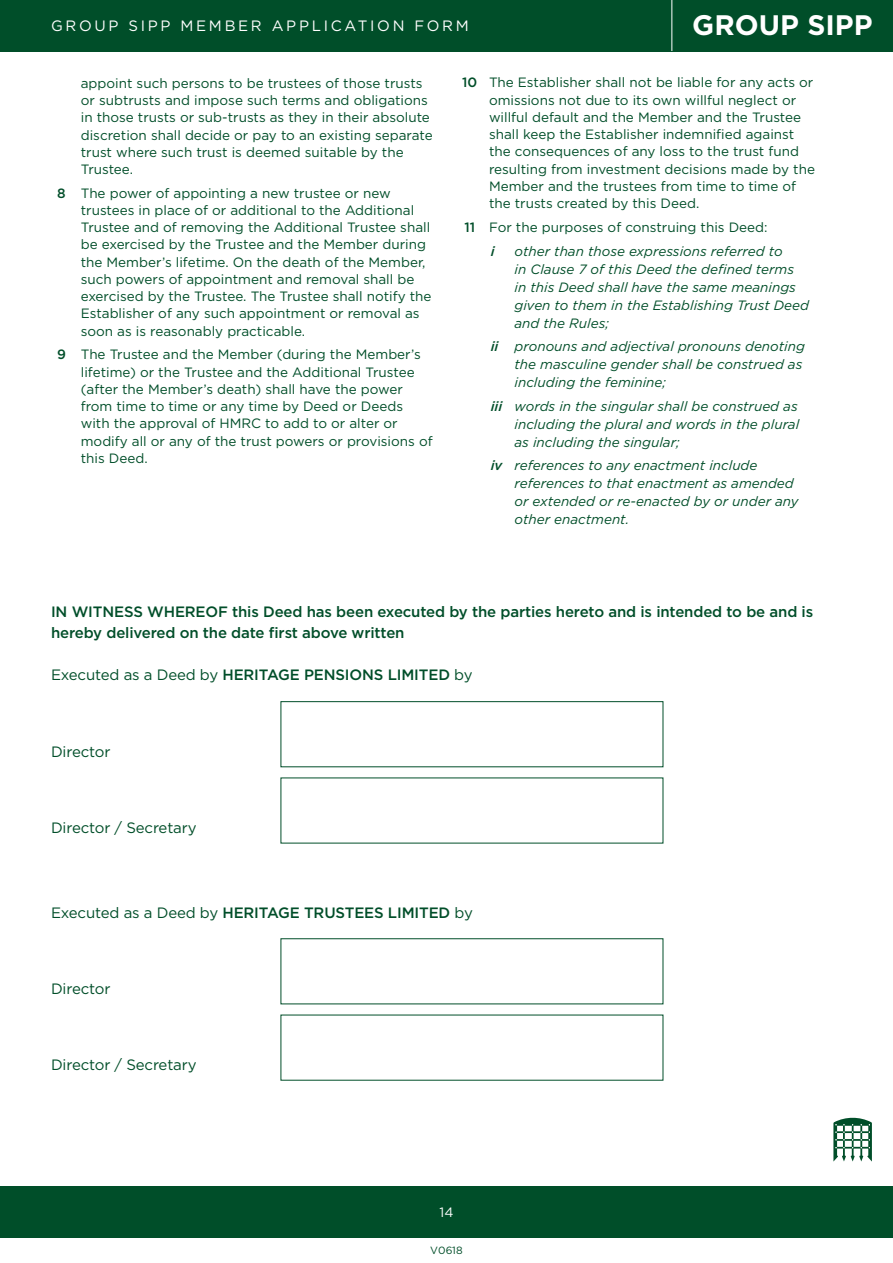
<style>
.page{position:relative;width:893px;height:1263px;background:#fff}
.page>*{position:absolute;margin:0;border:0;box-sizing:border-box;transform-origin:0 0}
.t1{font:700 28.2px "Gotham";color:#fff}
.TAB_TEXT_FOR_BOXES{font:500 15px/21px "Gotham";letter-spacing:-.01em;color:#004e29}
.TAB_TEXT_FOR_BOXES-2{font:15px "Gotham";letter-spacing:-.01em;color:#004e29}
.t2{font:15px "Gotham";letter-spacing:.18em;color:#fff}
.number_tab_out{font:13.5px/17.2px "Gotham";color:#004e29}
.LETTER_2_TAB_OUT{font:italic 13.5px/18px "Gotham";color:#004e29}
.t3{font:13.5px "Gotham";color:#fff}
.LETTER_2_TAB_OUT-2{font:italic 500 13.5px "Gotham";color:#004e29}
.t4{font:10.5px "Gotham";color:#004e29}
.s1{font-weight:500}
.s2{font-weight:400}
</style>
<div class="page">
<div style="left:0;top:1186px;width:893px;height:51px;background:#004e29"></div>
<svg style="left:833px;top:1117px;width:39px;height:44px"></svg>
<div style="left:0;top:0;width:893px;height:51px;background:#004e29"></div>
<hr style="left:671px;top:0;width:1px;height:51px;background:#fff">
<div style="left:281px;top:701px;width:382px;height:66px;border:1px solid #004e29"></div>
<p class="t2" style="left:51px;top:17px;width:419px">GROUP SIPP MEMBER APPLICATION FORM</p>
<h1 class="t1" style="left:692px;top:9px;width:182px">GROUP SIPP</h1>
<p class="number_tab_out" style="left:81px;top:74px;width:353px">appoint such persons to be trustees of those trusts or subtrusts and impose such terms and obligations in those trusts or sub-trusts as they in their absolute discretion shall decide or pay to an existing separate trust where such trust is deemed suitable by the Trustee.</p>
<p class="number_tab_out" style="left:81px;top:184px;width:352px;text-indent:-24px"><span class="s1">8</span> The power of appointing a new trustee or new trustees in place of or additional to the Additional Trustee and of removing the Additional Trustee shall be exercised by the Trustee and the Member during the Member’s lifetime. On the death of the Member, such powers of appointment and removal shall be exercised by the Trustee. The Trustee shall notify the Establisher of any such appointment or removal as soon as is reasonably practicable.</p>
<p class="number_tab_out" style="left:81px;top:346px;width:353px;text-indent:-24px"><span class="s1">9</span> The Trustee and the Member (during the Member’s lifetime) or the Trustee and the Additional Trustee (after the Member’s death) shall have the power from time to time or any time by Deed or Deeds with the approval of HMRC to add to or alter or modify all or any of the trust powers or provisions of this Deed.</p>
<p class="number_tab_out" style="left:489px;top:74px;width:327px;text-indent:-27px"><span class="s1">10</span> The Establisher shall not be liable for any acts or omissions not due to its own willful neglect or willful default and the Member and the Trustee shall keep the Establisher indemnified against the consequences of any loss to the trust fund resulting from investment decisions made by the Member and the trustees from time to time of the trusts created by this Deed.</p>
<p class="number_tab_out" style="left:464px;top:218px;width:305px"><span class="s1">11</span> For the purposes of construing this Deed:</p>
<p class="LETTER_2_TAB_OUT-2" style="left:491px;top:244px;width:5px">i</p>
<p class="LETTER_2_TAB_OUT" style="left:514px;top:242px;width:296px">other than those expressions referred to<br>in Clause 7 of this Deed the defined terms in this Deed shall have the same meanings given to them in the Establishing Trust Deed and the Rules;</p>
<p class="LETTER_2_TAB_OUT" style="left:514px;top:338px;width:292px;text-indent:-24px"><span class="s1">ii</span> pronouns and adjectival pronouns denoting the masculine gender shall be construed as including the feminine;</p>
<p class="LETTER_2_TAB_OUT" style="left:514px;top:397px;width:286px;text-align:justify;text-indent:-24px"><span class="s1">iii</span> words in the singular shall be construed as including the plural and words in the plural as including the singular;</p>
<p class="LETTER_2_TAB_OUT" style="left:514px;top:456px;width:286px;text-indent:-24px"><span class="s1">iv</span> references to any enactment include references to that enactment as amended or extended or re-enacted by or under any other enactment.</p>
<p class="TAB_TEXT_FOR_BOXES" style="left:51px;top:601px;width:764px">IN WITNESS WHEREOF this Deed has been executed by the parties hereto and is intended to be and is hereby delivered on the date first above written</p>
<p class="TAB_TEXT_FOR_BOXES" style="left:51px;top:664px;width:423px"><span class="s2">Executed as a Deed by</span> HERITAGE PENSIONS LIMITED <span class="s2">by</span></p>
<p class="TAB_TEXT_FOR_BOXES-2" style="left:51px;top:743px;width:61px">Director</p>
<p class="TAB_TEXT_FOR_BOXES-2" style="left:51px;top:819px;width:147px">Director / Secretary</p>
<p class="TAB_TEXT_FOR_BOXES" style="left:51px;top:901px;width:423px"><span class="s2">Executed as a Deed by</span> HERITAGE TRUSTEES LIMITED <span class="s2">by</span></p>
<p class="TAB_TEXT_FOR_BOXES-2" style="left:51px;top:980px;width:61px">Director</p>
<p class="TAB_TEXT_FOR_BOXES-2" style="left:51px;top:1056px;width:147px">Director / Secretary</p>
<p class="t3" style="left:440px;top:1204px;width:15px">14</p>
<p class="t4" style="left:430px;top:1244px;width:34px">V0618</p>
</div>
